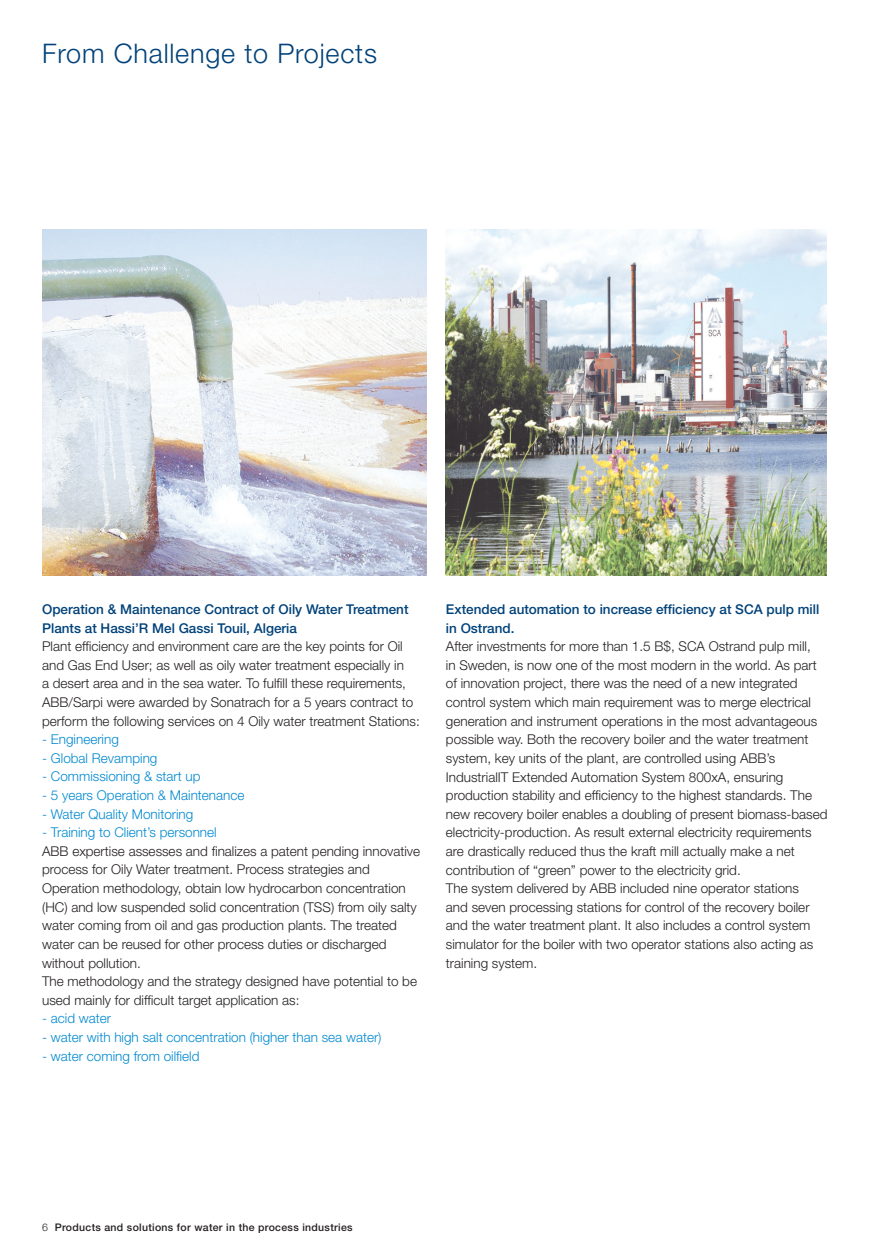
<style>
.page{position:relative;width:888px;height:1258px;background:#fff}
.page>*{position:absolute;margin:0;border:0;box-sizing:border-box;transform-origin:0 0}
.t1{font:300 27px "Helvetica Neue";letter-spacing:.03em;color:#004279}
.t2{font:300 13.5px/18.6px "Helvetica Neue";color:#231f20}
.t3{font:300 13.5px "Helvetica Neue";color:#0089cf}
.t4{font:500 13.5px/18.6px "Helvetica Neue";color:#004279}
.t5{font:500 10.5px "Helvetica Neue";letter-spacing:.03em;color:#231f20}
.s1{font-weight:300}
</style>
<div class="page">
<img style="left:43px;top:229px;width:383px;height:347px">
<img style="left:446px;top:229px;width:381px;height:347px">
<h1 class="t1" style="left:42px;top:37px;width:336px">From Challenge to Projects</h1>
<p class="t4" style="left:42px;top:600px;width:368px">Operation &amp; Maintenance Contract of Oily Water Treatment<br>Plants at Hassi’R Mel Gassi Touil, Algeria</p>
<p class="t2" style="left:42px;top:637px;width:379px">Plant efficiency and environment care are the key points for Oil and Gas End User; as well as oily water treatment especially in<br>a desert area and in the sea water. To fulfill these requirements, ABB/Sarpi were awarded by Sonatrach for a 5 years contract to perform the following services on 4 Oily water treatment Stations:</p>
<p class="t3" style="left:42px;top:731px;width:78px">- Engineering</p>
<p class="t3" style="left:42px;top:750px;width:117px">- Global Revamping</p>
<p class="t3" style="left:42px;top:768px;width:160px">- Commissioning &amp; start up</p>
<p class="t3" style="left:42px;top:787px;width:204px">- 5 years Operation &amp; Maintenance</p>
<p class="t3" style="left:42px;top:805px;width:153px">- Water Quality Monitoring</p>
<p class="t3" style="left:42px;top:824px;width:176px">- Training to Client’s personnel</p>
<p class="t2" style="left:42px;top:841px;width:380px">ABB expertise assesses and finalizes a patent pending innovative process for Oily Water treatment. Process strategies and Operation methodology, obtain low hydrocarbon concentration (HC) and low suspended solid concentration (TSS) from oily salty water coming from oil and gas production plants. The treated water can be reused for other process duties or discharged without pollution.<br>The methodology and the strategy designed have potential to be used mainly for difficult target application as:</p>
<p class="t3" style="left:42px;top:1010px;width:71px">- acid water</p>
<p class="t3" style="left:42px;top:1029px;width:341px">- water with high salt concentration (higher than sea water)</p>
<p class="t3" style="left:42px;top:1047px;width:159px">- water coming from oilfield</p>
<p class="t4" style="left:446px;top:600px;width:375px">Extended automation to increase efficiency at SCA pulp mill in Ostrand.</p>
<p class="t2" style="left:446px;top:637px;width:383px">After investments for more than 1.5 B$, SCA Ostrand pulp mill,<br>in Sweden, is now one of the most modern in the world. As part of innovation project, there was the need of a new integrated control system which main requirement was to merge electrical generation and instrument operations in the most advantageous possible way. Both the recovery boiler and the water treatment system, key units of the plant, are controlled using ABB’s IndustrialIT Extended Automation System 800xA, ensuring production stability and efficiency to the highest standards. The new recovery boiler enables a doubling of present biomass-based electricity-production. As result external electricity requirements are drastically reduced thus the kraft mill actually make a net contribution of “green” power to the electricity grid.<br>The system delivered by ABB included nine operator stations<br>and seven processing stations for control of the recovery boiler and the water treatment plant. It also includes a control system simulator for the boiler with two operator stations also acting as training system.</p>
<p class="t5" style="left:42px;top:1221px;width:312px"><span class="s1">6</span> Products and solutions for water in the process industries</p>
</div>
